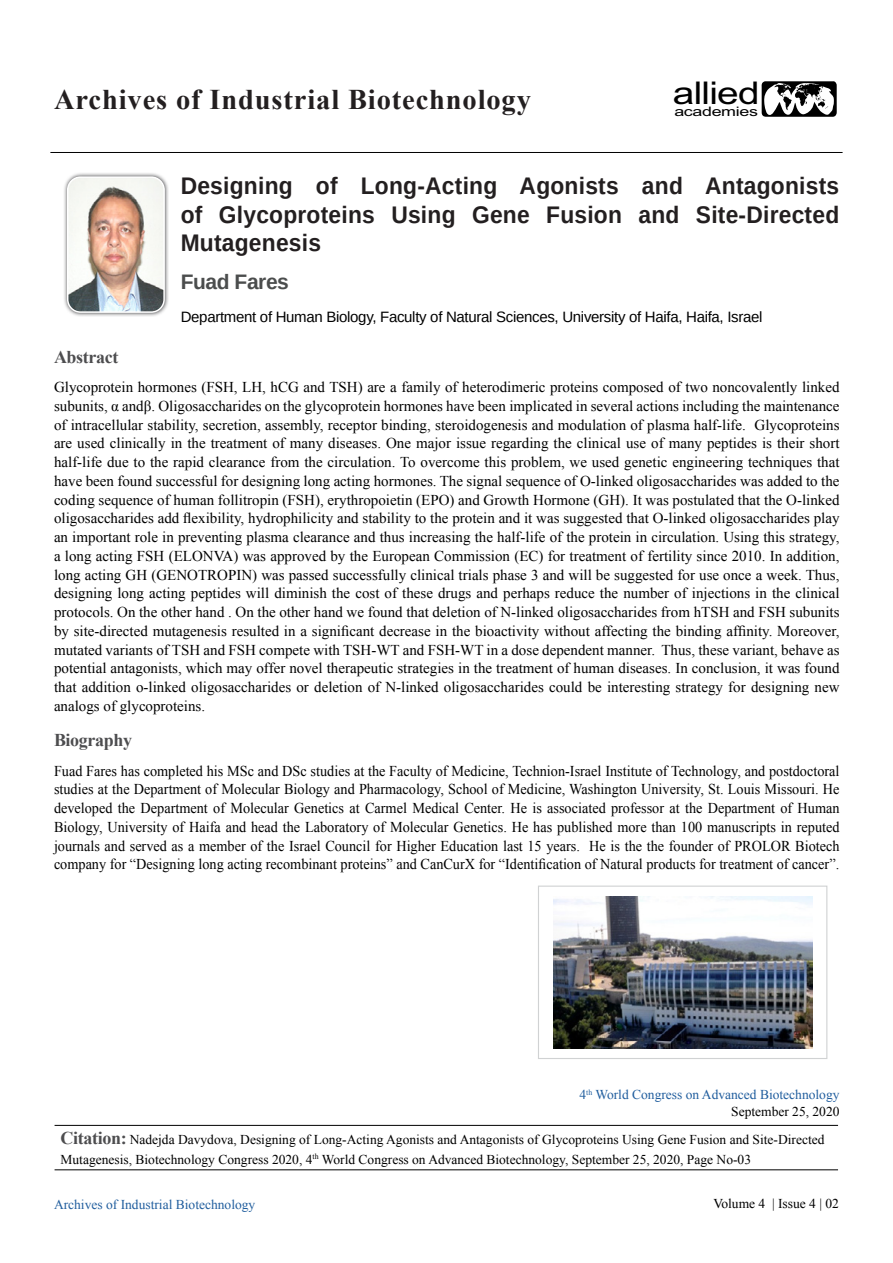
<style>
.page{position:relative;width:893px;height:1263px;background:#fff}
.page>*{position:absolute;margin:0;border:0;box-sizing:border-box;transform-origin:0 0}
.t1{font:31.35px "Arial";letter-spacing:-.02em;color:#000;scale:1.24 1}
.t2{font:700 28.5px "Times New Roman";letter-spacing:.03em;color:#231f20}
.t3{font:700 24px/28.8px "Arimo";letter-spacing:.01em;color:#231f20;text-align:justify;scale:.95 1}
.t4{font:700 21px "Arimo";letter-spacing:-.02em;color:#4b4d4d}
.t5{font:700 18px "Times New Roman";letter-spacing:-.02em;color:#4d4d4f}
.t6{font:15px/18.8px "Times New Roman";color:#000;text-align:justify}
.t7{font:15px/18.8px "Times New Roman";color:#000;text-align:justify;scale:.95 1}
.t8{font:15px "Arimo";letter-spacing:-.02em;color:#000}
.t9{font:13.5px/20.2px "Times New Roman";color:#000}
.t10{font:13.5px/16.2px "Times New Roman";color:#215e9e;text-align:right}
.t11{font:13.05px "Arial";letter-spacing:-.02em;color:#000;scale:1.36 1}
.s1{color:#000}
.s2{font-weight:700;font-size:18px;color:#4d4d4f}
</style>
<div class="page">
<hr style="left:50px;top:152px;width:793px;height:1px;background:#000">
<hr style="left:55px;top:1125px;width:783px;height:1px;background:#000">
<hr style="left:55px;top:1169px;width:783px;height:1px;background:#000">
<svg style="left:64px;top:173px;width:105px;height:143px"></svg>
<img style="left:68px;top:177px;width:96px;height:135px">
<div style="left:67px;top:176px;width:98px;height:137px;border:2px solid #fff;border-radius:13px"></div>
<div style="left:538px;top:885px;width:289px;height:174px;border:1px solid #d0d2d3"></div>
<img style="left:553px;top:896px;width:259px;height:153px">
<svg style="left:761px;top:81px;width:76px;height:36px"></svg>
<h2 class="t2" style="left:54px;top:79px;width:478px">Archives of Industrial Biotechnology</h2>
<h1 class="t1" style="left:673px;top:73px;width:71px">allied</h1>
<p class="t11" style="left:674px;top:103px;width:63px">academies</p>
<h3 class="t3" style="left:181px;top:172px;width:695px">Designing of Long-Acting Agonists and Antagonists of Glycoproteins Using Gene Fusion and Site-Directed Mutagenesis</h3>
<h3 class="t4" style="left:181px;top:268px;width:110px">Fuad Fares</h3>
<p class="t8" style="left:181px;top:307px;width:583px">Department of Human Biology, Faculty of Natural Sciences, University of Haifa, Haifa, Israel</p>
<p class="t5" style="left:54px;top:344px;width:66px">Abstract</p>
<p class="t6" style="left:54px;top:378px;width:787px">Glycoprotein hormones (FSH, LH, hCG and TSH) are a family of heterodimeric proteins composed of two noncovalently linked subunits, α andβ. Oligosaccharides on the glycoprotein hormones have been implicated in several actions including the maintenance of intracellular stability, secretion, assembly, receptor binding, steroidogenesis and modulation of plasma half-life. Glycoproteins are used clinically in the treatment of many diseases. One major issue regarding the clinical use of many peptides is their short half-life due to the rapid clearance from the circulation. To overcome this problem, we used genetic engineering techniques that have been found successful for designing long acting hormones. The signal sequence of O-linked oligosaccharides was added to the coding sequence of human follitropin (FSH), erythropoietin (EPO) and Growth Hormone (GH). It was postulated that the O-linked oligosaccharides add flexibility, hydrophilicity and stability to the protein and it was suggested that O-linked oligosaccharides play an important role in preventing plasma clearance and thus increasing the half-life of the protein in circulation. Using this strategy, a long acting FSH (ELONVA) was approved by the European Commission (EC) for treatment of fertility since 2010. In addition, long acting GH (GENOTROPIN) was passed successfully clinical trials phase 3 and will be suggested for use once a week. Thus, designing long acting peptides will diminish the cost of these drugs and perhaps reduce the number of injections in the clinical protocols. On the other hand . On the other hand we found that deletion of N-linked oligosaccharides from hTSH and FSH subunits by site-directed mutagenesis resulted in a significant decrease in the bioactivity without affecting the binding affinity. Moreover, mutated variants of TSH and FSH compete with TSH-WT and FSH-WT in a dose dependent manner. Thus, these variant, behave as potential antagonists, which may offer novel therapeutic strategies in the treatment of human diseases. In conclusion, it was found that addition o-linked oligosaccharides or deletion of N-linked oligosaccharides could be interesting strategy for designing new analogs of glycoproteins.</p>
<p class="t5" style="left:54px;top:728px;width:80px">Biography</p>
<p class="t7" style="left:54px;top:761px;width:828px">Fuad Fares has completed his MSc and DSc studies at the Faculty of Medicine, Technion-Israel Institute of Technology, and postdoctoral studies at the Department of Molecular Biology and Pharmacology, School of Medicine, Washington University, St. Louis Missouri. He developed the Department of Molecular Genetics at Carmel Medical Center. He is associated professor at the Department of Human Biology, University of Haifa and head the Laboratory of Molecular Genetics. He has published more than 100 manuscripts in reputed journals and served as a member of the Israel Council for Higher Education last 15 years. He is the the founder of PROLOR Biotech company for “Designing long acting recombinant proteins” and CanCurX for “Identification of Natural products for treatment of cancer”.</p>
<p class="t10" style="left:579px;top:1086px;width:262px">4<sup>th</sup> World Congress on Advanced Biotechnology<br><span class="s1">September 25, 2020</span></p>
<p class="t9" style="left:61px;top:1129px;width:765px"><span class="s2">Citation:</span> Nadejda Davydova, Designing of Long-Acting Agonists and Antagonists of Glycoproteins Using Gene Fusion and Site-Directed<br>Mutagenesis, Biotechnology Congress 2020, 4<sup>th</sup> World Congress on Advanced Biotechnology, September 25, 2020, Page No-03</p>
<p class="t10" style="left:54px;top:1196px;width:203px">Archives of Industrial Biotechnology</p>
<p class="t9" style="left:713px;top:1193px;width:127px">Volume 4 | Issue 4 | 02</p>
</div>
